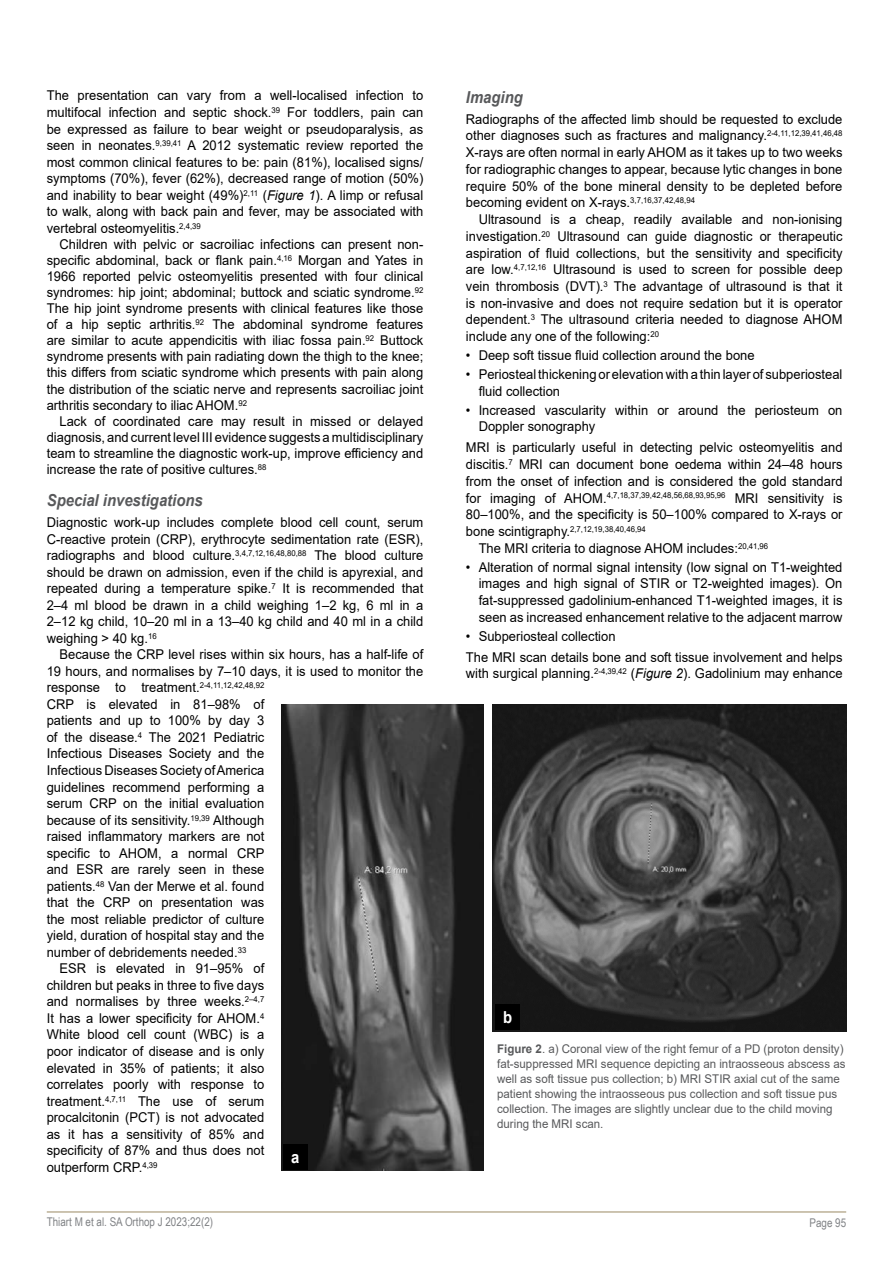
<style>
.page{position:relative;width:893px;height:1263px;background:#fff}
.page>*{position:absolute;margin:0;border:0;box-sizing:border-box;transform-origin:0 0}
.t1{font:italic 700 16.5px "Arial";color:#58595b;scale:.9 1}
.t2{font:700 16.5px "Arial";color:#fff;scale:.9 1}
.t3{font:13.5px/16.8px "Arial";color:#000;text-align:justify;scale:.96 1}
.t4{font:12px/15px "Arial";color:#58595b;scale:.96 1}
.t5{font:12px "Arial Narrow";color:#808285}
.t6{font:8.1px "Arial";color:#000;scale:.96 1}
.s1{font-style:italic}
.s2{font-size:13.5px}
.s3{font-weight:700}
</style>
<div class="page">
<hr style="left:47px;top:1211px;width:799px;height:2px;background:#bcb197">
<img style="left:281px;top:705px;width:203px;height:465px">
<img style="left:492px;top:704px;width:354px;height:327px">
<div style="left:283px;top:1144px;width:24px;height:25px;background:#000"></div>
<div style="left:496px;top:1004px;width:24px;height:26px;background:#000"></div>
<p class="t3" style="left:47px;top:87px;width:394px">The presentation can vary from a well-localised infection to multifocal infection and septic shock.<sup>39</sup> For toddlers, pain can be expressed as failure to bear weight or pseudoparalysis, as seen in neonates.<sup>9,39,41</sup> A 2012 systematic review reported the most common clinical features to be: pain (81%), localised signs/ symptoms (70%), fever (62%), decreased range of motion (50%) and inability to bear weight (49%)<sup>2,11</sup> (<span class="s1">Figure 1</span>). A limp or refusal to walk, along with back pain and fever, may be associated with vertebral osteomyelitis.<sup>2,4,39</sup></p>
<p class="t3" style="left:47px;top:236px;width:394px;line-height:16px;text-indent:13px">Children with pelvic or sacroiliac infections can present non&shy;specific abdominal, back or flank pain.<sup>4,16</sup> Morgan and Yates in 1966 reported pelvic osteomyelitis presented with four clinical syndromes: hip joint; abdominal; buttock and sciatic syndrome.<sup>92<br></sup>The hip joint syndrome presents with clinical features like those of a hip septic arthritis.<sup>92</sup> The abdominal syndrome features are similar to acute appendicitis with iliac fossa pain.<sup>92</sup> Buttock syndrome presents with pain radiating down the thigh to the knee; this differs from sciatic syndrome which presents with pain along the distribution of the sciatic nerve and represents sacroiliac joint arthritis secondary to iliac AHOM.<sup>92</sup></p>
<p class="t3" style="left:47px;top:413px;width:394px;line-height:16px;text-indent:13px">Lack of coordinated care may result in missed or delayed diagnosis, and current level III evidence suggests a multidisciplinary team to streamline the diagnostic work-up, improve efficiency and increase the rate of positive cultures.<sup>88</sup></p>
<p class="t1" style="left:47px;top:489px;width:175px">Special investigations</p>
<p class="t3" style="left:47px;top:514px;width:394px">Diagnostic work-up includes complete blood cell count, serum C-reactive protein (CRP), erythrocyte sedimentation rate (ESR), radiographs and blood culture.<sup>3,4,7,12,16,48,80,88</sup> The blood culture should be drawn on admission, even if the child is apyrexial, and repeated during a temperature spike.<sup>7</sup> It is recommended that 2–4 ml blood be drawn in a child weighing 1–2 kg, 6 ml in a 2–12 kg child, 10–20 ml in a 13–40 kg child and 40 ml in a child weighing &gt; 40 kg.<sup>16</sup></p>
<p class="t3" style="left:60px;top:646px;width:380px">Because the CRP level rises within six hours, has a half-life of</p>
<p class="t3" style="left:47px;top:662px;width:394px">19 hours, and normalises by 7–10 days, it is used to monitor the</p>
<p class="t3" style="left:47px;top:679px;width:228px">response to treatment.<sup>2-4,11,12,42,48,92</sup></p>
<p class="t3" style="left:47px;top:696px;width:228px">CRP is elevated in 81–98% of</p>
<p class="t3" style="left:47px;top:712px;width:228px">patients and up to 100% by day 3</p>
<p class="t3" style="left:47px;top:729px;width:228px">of the disease.<sup>4</sup> The 2021 Pediatric</p>
<p class="t3" style="left:47px;top:745px;width:228px">Infectious Diseases Society and the</p>
<p class="t3" style="left:47px;top:762px;width:228px">Infectious Diseases Society of America</p>
<p class="t3" style="left:47px;top:778px;width:228px">guidelines recommend performing a</p>
<p class="t3" style="left:47px;top:795px;width:228px">serum CRP on the initial evaluation</p>
<p class="t3" style="left:47px;top:811px;width:228px">because of its sensitivity.<sup>19,39</sup> Although</p>
<p class="t3" style="left:47px;top:828px;width:228px">raised inflammatory markers are not</p>
<p class="t3" style="left:47px;top:844px;width:228px">specific to AHOM, a normal CRP</p>
<p class="t3" style="left:47px;top:861px;width:228px">and ESR are rarely seen in these</p>
<p class="t3" style="left:47px;top:877px;width:228px">patients.<sup>48</sup> Van der Merwe et al. found</p>
<p class="t3" style="left:47px;top:894px;width:228px">that the CRP on presentation was</p>
<p class="t3" style="left:47px;top:910px;width:228px">the most reliable predictor of culture</p>
<p class="t3" style="left:47px;top:927px;width:228px">yield, duration of hospital stay and the</p>
<p class="t3" style="left:47px;top:943px;width:209px">number of debridements needed.<sup>33</sup></p>
<p class="t3" style="left:60px;top:960px;width:215px">ESR is elevated in 91–95% of</p>
<p class="t3" style="left:47px;top:977px;width:228px">children but peaks in three to five days</p>
<p class="t3" style="left:47px;top:993px;width:228px">and normalises by three weeks.<sup>2–4,7</sup></p>
<p class="t3" style="left:47px;top:1010px;width:228px">It has a lower specificity for AHOM.<sup>4</sup></p>
<p class="t3" style="left:47px;top:1026px;width:228px">White blood cell count (WBC) is a</p>
<p class="t3" style="left:47px;top:1043px;width:228px">poor indicator of disease and is only</p>
<p class="t3" style="left:47px;top:1059px;width:228px">elevated in 35% of patients; it also</p>
<p class="t3" style="left:47px;top:1076px;width:228px">correlates poorly with response to</p>
<p class="t3" style="left:47px;top:1092px;width:228px">treatment.<sup>4,7,11</sup> The use of serum</p>
<p class="t3" style="left:47px;top:1109px;width:228px">procalcitonin (PCT) is not advocated</p>
<p class="t3" style="left:47px;top:1125px;width:228px">as it has a sensitivity of 85% and</p>
<p class="t3" style="left:47px;top:1142px;width:228px">specificity of 87% and thus does not</p>
<p class="t3" style="left:47px;top:1158px;width:117px">outperform CRP.<sup>4,39</sup></p>
<p class="t2" style="left:291px;top:1145px;width:11px">a</p>
<p class="t1" style="left:466px;top:86px;width:65px">Imaging</p>
<p class="t3" style="left:466px;top:110px;width:394px">Radiographs of the affected limb should be requested to exclude other diagnoses such as fractures and malignancy.<sup>2-4,11,12,39,41,46,48<br></sup>X-rays are often normal in early AHOM as it takes up to two weeks for radiographic changes to appear, because lytic changes in bone require 50% of the bone mineral density to be depleted before becoming evident on X-rays.<sup>3,7,16,37,42,48,94</sup></p>
<p class="t3" style="left:466px;top:211px;width:394px;text-indent:13px">Ultrasound is a cheap, readily available and non-ionising investigation.<sup>20</sup> Ultrasound can guide diagnostic or therapeutic aspiration of fluid collections, but the sensitivity and specificity are low.<sup>4,7,12,16</sup> Ultrasound is used to screen for possible deep vein thrombosis (DVT).<sup>3</sup> The advantage of ultrasound is that it is non-invasive and does not require sedation but it is operator dependent.<sup>3</sup> The ultrasound criteria needed to diagnose AHOM include any one of the following:<sup>20</sup></p>
<p class="t3" style="left:466px;top:347px;width:302px">• Deep soft tissue fluid collection around the bone</p>
<p class="t3" style="left:479px;top:366px;width:380px;text-indent:-13px">• Periosteal thickening or elevation with a thin layer of subperiosteal fluid collection</p>
<p class="t3" style="left:479px;top:401px;width:380px;text-indent:-13px">• Increased vascularity within or around the periosteum on<br>Doppler sonography</p>
<p class="t3" style="left:466px;top:439px;width:394px">MRI is particularly useful in detecting pelvic osteomyelitis and discitis.<sup>7</sup> MRI can document bone oedema within 24–48 hours from the onset of infection and is considered the gold standard for imaging of AHOM.<sup>4,7,18,37,39,42,48,56,68,93,95,96</sup> MRI sensitivity is 80–100%, and the specificity is 50–100% compared to X-rays or</p>
<p class="t6" style="left:466px;top:523px;width:189px"><span class="s2">bone scintigraphy.</span>2,7,12,19,38,40,46,94</p>
<p class="t3" style="left:479px;top:539px;width:303px">The MRI criteria to diagnose AHOM includes:<sup>20,41,96</sup></p>
<p class="t3" style="left:479px;top:558px;width:380px;text-indent:-13px">• Alteration of normal signal intensity (low signal on T1-weighted images and high signal of STIR or T2-weighted images). On fat-suppressed gadolinium-enhanced T1-weighted images, it is seen as increased enhancement relative to the adjacent marrow</p>
<p class="t3" style="left:466px;top:625px;width:394px;line-height:21px">• Subperiosteal collection<br>The MRI scan details bone and soft tissue involvement and helps</p>
<p class="t3" style="left:466px;top:665px;width:394px">with surgical planning.<sup>2-4,39,42</sup> (<span class="s1">Figure 2</span>). Gadolinium may enhance</p>
<p class="t2" style="left:503px;top:1005px;width:12px">b</p>
<p class="t4" style="left:497px;top:1041px;width:364px"><span class="s3">Figure 2</span>. a) Coronal view of the right femur of a PD (proton density) fat-suppressed MRI sequence depicting an intraosseous abscess as well as soft tissue pus collection; b) MRI STIR axial cut of the same patient showing the intraosseous pus collection and soft tissue pus collection. The images are slightly unclear due to the child moving during the MRI scan.</p>
<p class="t5" style="left:47px;top:1213px;width:168px">Thiart M et al. SA Orthop J 2023;22(2)</p>
<p class="t5" style="left:809px;top:1214px;width:38px">Page 95</p>
</div>
